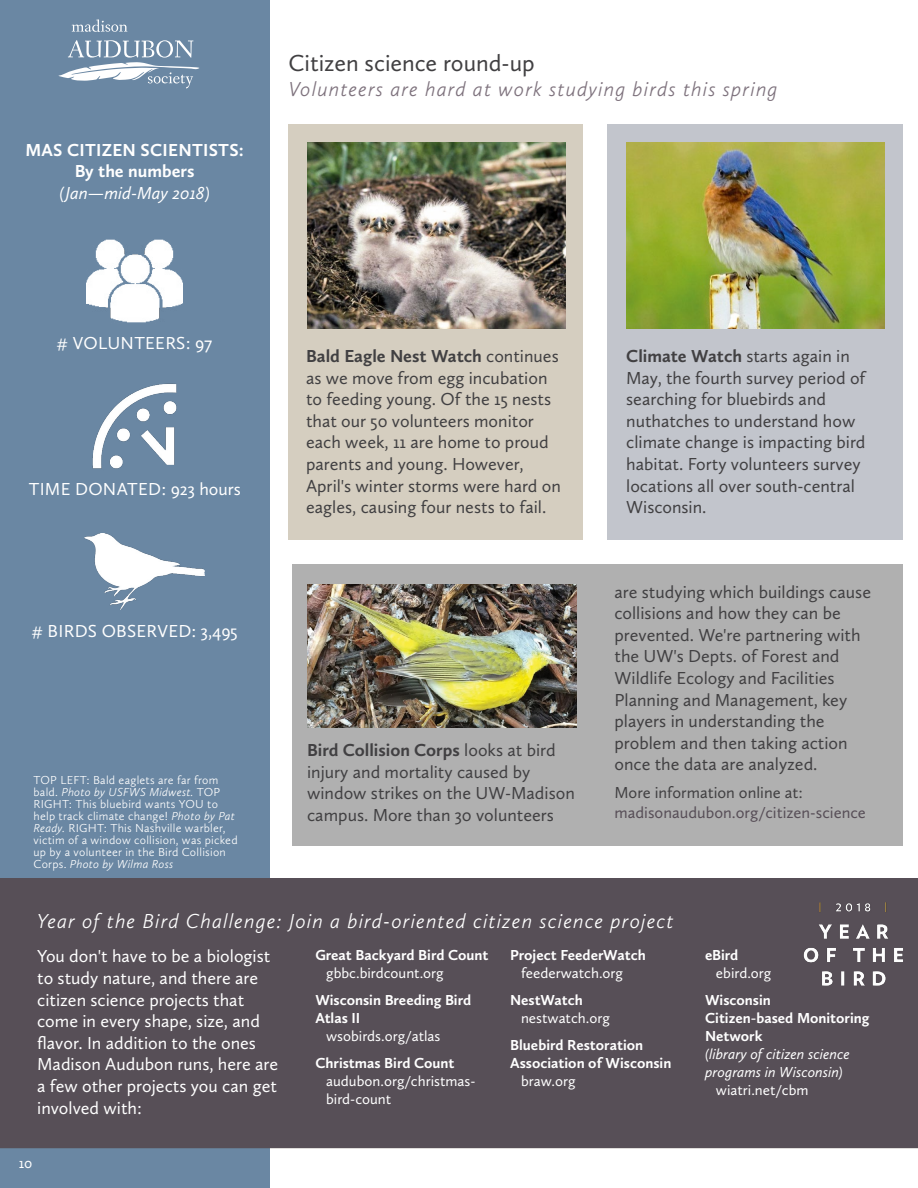
<style>
.page{position:relative;width:918px;height:1188px;background:#fff}
.page>*{position:absolute;margin:0;border:0;box-sizing:border-box;transform-origin:0 0}
.t1{font:24px "Calluna Sans";color:#414042}
.t2{font:italic 300 21px "Calluna Sans";letter-spacing:.05em;color:#fff}
.t3{font:italic 300 21px "Calluna Sans";letter-spacing:.05em;color:#7e727d}
.t4{font:18px/21.6px "Calluna Sans";color:#414042}
.t5{font:18px/21.6px "Calluna Sans";color:#fff}
.t6{font:700 18px/21.6px "Calluna Sans";letter-spacing:.015em;color:#fff;text-align:center}
.t7{font:italic 18px "Calluna Sans";color:#fff}
.t8{font:16.5px "Calluna Sans";color:#574e57}
.t9{font:16.5px "Calluna Sans";color:#414042}
.t10{font:700 15px/18px "Calluna Sans";color:#fff}
.t11{font:15px/18px "Calluna Sans";color:#fff}
.t12{font:italic 15px/18px "Calluna Sans";color:#fff}
.t13{font:300 12px/12px "Calluna Sans";letter-spacing:.02em;color:#fff}
.s1{font-style:italic}
.s2{font-weight:700}
</style>
<div class="page">
<div style="left:292px;top:564px;width:611px;height:282px;background:#b0b0b0"></div>
<div style="left:288px;top:124px;width:295px;height:415px;background:#d5cec0"></div>
<div style="left:0;top:0;width:270px;height:1188px;background:#6a87a3"></div>
<svg style="left:72px;top:19px;width:55px;height:13px"></svg>
<svg style="left:58px;top:40px;width:141px;height:48px"></svg>
<hr style="left:0;top:1147px;width:918px;height:1px;background:#52473e">
<div style="left:0;top:878px;width:918px;height:269px;background:#574f57"></div>
<img style="left:307px;top:142px;width:259px;height:187px">
<div style="left:607px;top:124px;width:296px;height:415px;background:#c2c5cc"></div>
<img style="left:626px;top:142px;width:259px;height:187px">
<img style="left:803px;top:902px;width:100px;height:84px">
<img style="left:307px;top:584px;width:270px;height:144px">
<img style="left:86px;top:239px;width:97px;height:84px">
<img style="left:92px;top:383px;width:85px;height:86px">
<img style="left:84px;top:533px;width:121px;height:77px">
<p class="t6" style="left:25px;top:139px;width:220px">MAS CITIZEN SCIENTISTS:<br>By the numbers</p>
<p class="t7" style="left:59px;top:182px;width:152px">(Jan—mid-May 2018)</p>
<h1 class="t1" style="left:288px;top:49px;width:248px">Citizen science round-up</h1>
<p class="t3" style="left:288px;top:77px;width:491px">Volunteers are hard at work studying birds this spring</p>
<p class="t5" style="left:57px;top:332px;width:157px"># VOLUNTEERS: 97</p>
<p class="t5" style="left:29px;top:478px;width:214px">TIME DONATED: 923 hours</p>
<p class="t5" style="left:31px;top:620px;width:208px"># BIRDS OBSERVED: 3,495</p>
<p class="t13" style="left:34px;top:774px;width:206px">TOP LEFT: Bald eaglets are far from bald. <span class="s1">Photo by USFWS Midwest.</span> TOP RIGHT: This bluebird wants YOU to help track climate change! <span class="s1">Photo by Pat Ready.</span> RIGHT: This Nashville warbler, victim of a window collision, was picked up by a volunteer in the Bird Collision Corps. <span class="s1">Photo by Wilma Ross</span></p>
<p class="t4" style="left:306px;top:345px;width:256px"><span class="s2">Bald Eagle Nest Watch</span> continues as we move from egg incubation to feeding young. Of the 15 nests that our 50 volunteers monitor each week, 11 are home to proud parents and young. However,<br>April's winter storms were hard on eagles, causing four nests to fail.</p>
<p class="t4" style="left:307px;top:739px;width:269px"><span class="s2">Bird Collision Corps</span> looks at bird injury and mortality caused by window strikes on the UW-Madison campus. More than 30 volunteers</p>
<p class="t4" style="left:626px;top:345px;width:241px"><span class="s2">Climate Watch</span> starts again in<br>May, the fourth survey period of searching for bluebirds and nuthatches to understand how climate change is impacting bird habitat. Forty volunteers survey locations all over south-central<br>Wisconsin.</p>
<p class="t4" style="left:615px;top:581px;width:258px">are studying which buildings cause collisions and how they can be prevented. We're partnering with the UW's Depts. of Forest and<br>Wildlife Ecology and Facilities<br>Planning and Management, key players in understanding the problem and then taking action once the data are analyzed.</p>
<p class="t9" style="left:615px;top:782px;width:190px">More information online at:</p>
<p class="t8" style="left:615px;top:802px;width:253px">madisonaudubon.org/citizen-science</p>
<p class="t2" style="left:37px;top:909px;width:638px">Year of the Bird Challenge: Join a bird-oriented citizen science project</p>
<p class="t5" style="left:37px;top:945px;width:242px">You don't have to be a biologist to study nature, and there are citizen science projects that come in every shape, size, and flavor. In addition to the ones<br>Madison Audubon runs, here are a few other projects you can get involved with:</p>
<p class="t10" style="left:315px;top:946px;width:175px">Great Backyard Bird Count</p>
<p class="t10" style="left:510px;top:946px;width:137px">Project FeederWatch</p>
<p class="t11" style="left:521px;top:964px;width:104px">feederwatch.org</p>
<p class="t10" style="left:510px;top:991px;width:74px">NestWatch</p>
<p class="t11" style="left:521px;top:1009px;width:90px">nestwatch.org</p>
<p class="t10" style="left:510px;top:1036px;width:163px">Bluebird Restoration<br>Association of Wisconsin</p>
<p class="t11" style="left:521px;top:1072px;width:56px">braw.org</p>
<p class="t11" style="left:326px;top:964px;width:119px">gbbc.birdcount.org</p>
<p class="t10" style="left:315px;top:991px;width:157px">Wisconsin Breeding Bird<br>Atlas II</p>
<p class="t11" style="left:326px;top:1027px;width:116px">wsobirds.org/atlas</p>
<p class="t10" style="left:315px;top:1054px;width:141px">Christmas Bird Count</p>
<p class="t11" style="left:326px;top:1072px;width:151px">audubon.org/christmas&shy;bird-count</p>
<p class="t11" style="left:19px;top:1154px;width:15px">10</p>
<p class="t10" style="left:705px;top:946px;width:35px">eBird</p>
<p class="t11" style="left:716px;top:964px;width:57px">ebird.org</p>
<p class="t10" style="left:705px;top:991px;width:166px">Wisconsin<br>Citizen-based Monitoring<br>Network</p>
<p class="t12" style="left:705px;top:1045px;width:146px">(library of citizen science programs in Wisconsin)</p>
<p class="t11" style="left:716px;top:1081px;width:94px">wiatri.net/cbm</p>
</div>
